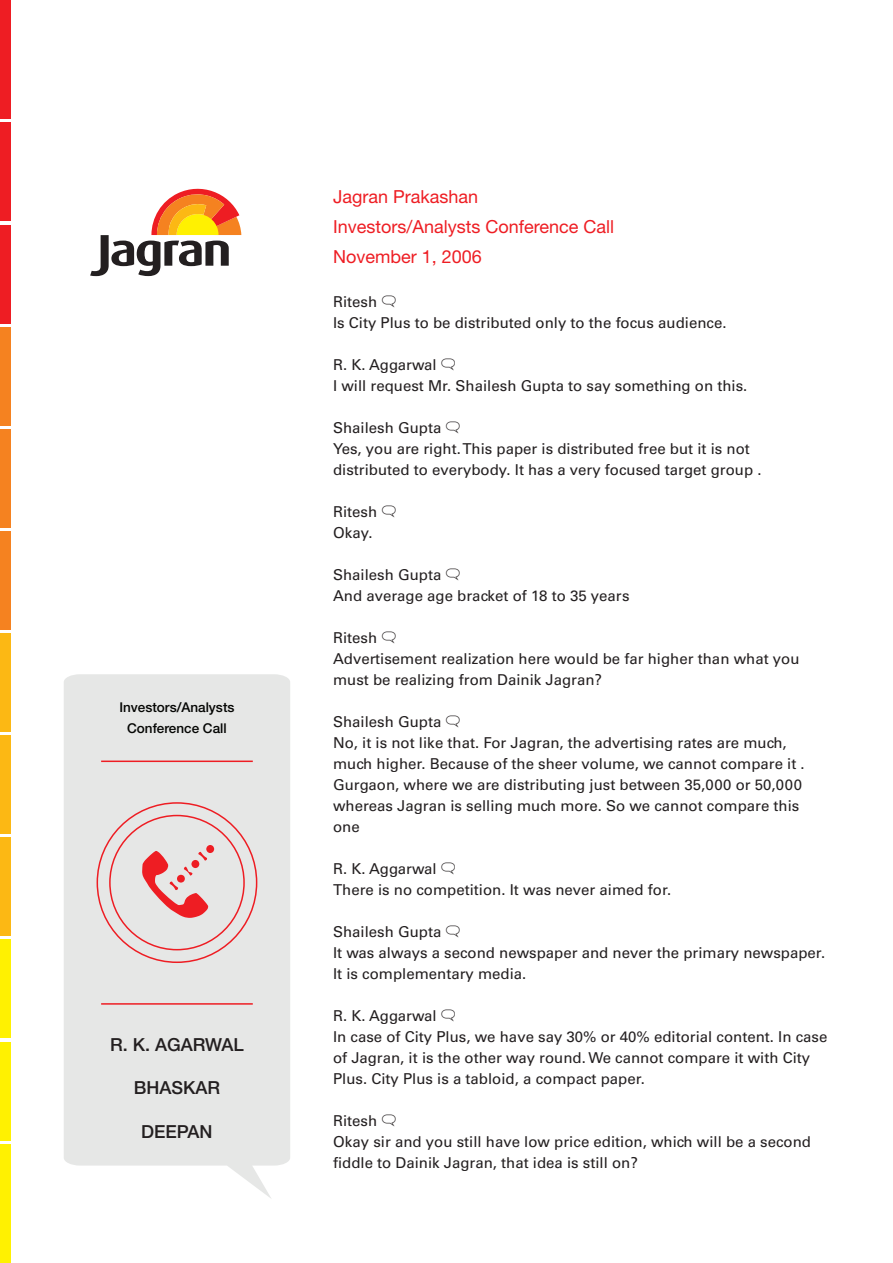
<style>
.page{position:relative;width:893px;height:1263px;background:#fff}
.page>*{position:absolute;margin:0;border:0;box-sizing:border-box;transform-origin:0 0}
.t1{font:18px/30px "Helvetica Neue";color:#ee1d23}
.t2{font:500 18px "Helvetica Neue";color:#231f20}
.t3{font:15px/21px "Univers LT Std";color:#231f20}
.t4{font:500 13.5px/21px "Helvetica Neue";color:#040503;text-align:center}
.s1{font-family:"Talk Balloons"}
</style>
<div class="page">
<svg style="left:64px;top:674px;width:226px;height:524px;fill:#e6e7e6"></svg>
<hr style="left:101px;top:1003px;width:152px;height:2px;background:#ee1d23">
<hr style="left:101px;top:760px;width:152px;height:2px;background:#ee1d23">
<svg style="left:142px;top:845px;width:72px;height:73px"></svg>
<div style="left:0;top:327px;width:11px;height:98px;background:#f58220"></div>
<div style="left:0;top:429px;width:11px;height:98px;background:#f58220"></div>
<div style="left:0;top:531px;width:11px;height:99px;background:#f58220"></div>
<div style="left:0;top:0;width:11px;height:119px;background:#ee1d23"></div>
<div style="left:0;top:123px;width:11px;height:98px;background:#ee1d23"></div>
<div style="left:0;top:225px;width:11px;height:98px;background:#ee1d23"></div>
<div style="left:0;top:633px;width:11px;height:99px;background:#fcb814"></div>
<div style="left:0;top:735px;width:11px;height:99px;background:#fcb814"></div>
<div style="left:0;top:838px;width:11px;height:98px;background:#fcb814"></div>
<div style="left:0;top:940px;width:11px;height:98px;background:#fff101"></div>
<div style="left:0;top:1042px;width:11px;height:98px;background:#fff101"></div>
<div style="left:0;top:1144px;width:11px;height:119px;background:#fff101"></div>
<svg style="left:90px;top:188px;width:151px;height:88px"></svg>
<p class="t4" style="left:119px;top:696px;width:117px">Investors/Analysts<br>Conference Call</p>
<p class="t2" style="left:110px;top:1034px;width:135px">R. K. AGARWAL</p>
<p class="t2" style="left:134px;top:1077px;width:88px">BHASKAR</p>
<p class="t2" style="left:141px;top:1120px;width:73px">DEEPAN</p>
<p class="t1" style="left:333px;top:181px;width:282px">Jagran Prakashan<br>Investors/Analysts Conference Call<br>November 1, 2006</p>
<p class="t3" style="left:333px;top:291px;width:395px">Ritesh <span class="s1">L<br></span>Is City Plus to be distributed only to the focus audience.</p>
<p class="t3" style="left:333px;top:354px;width:416px">R. K. Aggarwal <span class="s1">L<br></span>I will request Mr. Shailesh Gupta to say something on this.</p>
<p class="t3" style="left:333px;top:417px;width:430px">Shailesh Gupta <span class="s1">L<br></span>Yes, you are right. This paper is distributed free but it is not distributed to everybody. It has a very focused target group .</p>
<p class="t3" style="left:333px;top:501px;width:65px">Ritesh <span class="s1">L<br></span>Okay.</p>
<p class="t3" style="left:333px;top:564px;width:298px">Shailesh Gupta <span class="s1">L<br></span>And average age bracket of 18 to 35 years</p>
<p class="t3" style="left:333px;top:627px;width:468px">Ritesh <span class="s1">L<br></span>Advertisement realization here would be far higher than what you must be realizing from Dainik Jagran?</p>
<p class="t3" style="left:333px;top:711px;width:473px">Shailesh Gupta <span class="s1">L<br></span>No, it is not like that. For Jagran, the advertising rates are much, much higher. Because of the sheer volume, we cannot compare it .<br>Gurgaon, where we are distributing just between 35,000 or 50,000 whereas Jagran is selling much more. So we cannot compare this one</p>
<p class="t3" style="left:333px;top:858px;width:340px">R. K. Aggarwal <span class="s1">L<br></span>There is no competition. It was never aimed for.</p>
<p class="t3" style="left:333px;top:921px;width:494px">Shailesh Gupta <span class="s1">L<br></span>It was always a second newspaper and never the primary newspaper.<br>It is complementary media.</p>
<p class="t3" style="left:333px;top:1005px;width:496px">R. K. Aggarwal <span class="s1">L<br></span>In case of City Plus, we have say 30% or 40% editorial content. In case of Jagran, it is the other way round. We cannot compare it with City Plus. City Plus is a tabloid, a compact paper.</p>
<p class="t3" style="left:333px;top:1110px;width:480px">Ritesh <span class="s1">L<br></span>Okay sir and you still have low price edition, which will be a second fiddle to Dainik Jagran, that idea is still on?</p>
</div>
